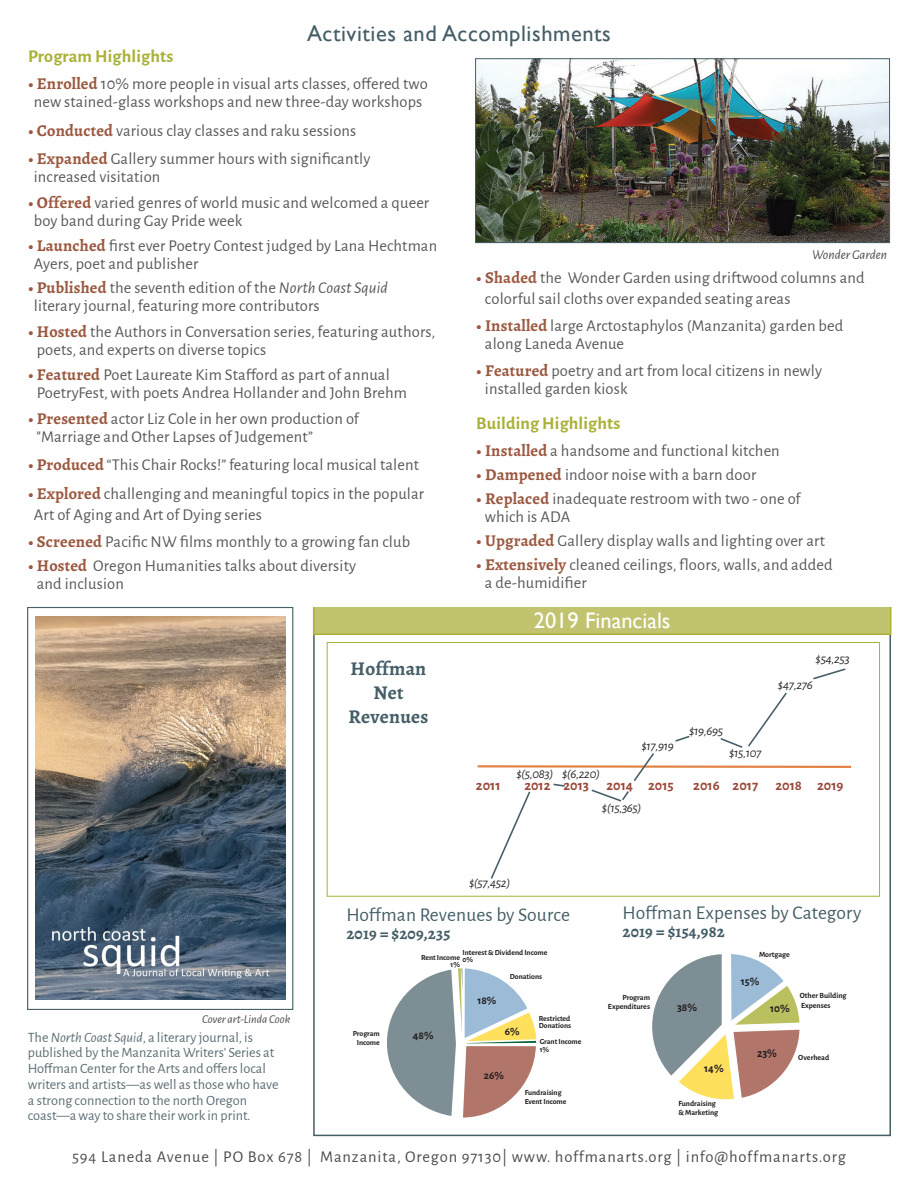
<style>
.page{position:relative;width:918px;height:1188px;background:#fff}
.page>*{position:absolute;margin:0;border:0;box-sizing:border-box;transform-origin:0 0}
.t1{font:22.5px "Gill Sans";letter-spacing:.025em;color:#455e67}
.t2{font:22.5px "Gill Sans";color:#fff}
.t3{font:19.5px "Alegreya Sans";letter-spacing:.01em;color:#455e67}
.t4{font:700 19.5px/24px "Alegreya";letter-spacing:.01em;color:#455e67;text-align:center}
.t5{font:700 18px "Alegreya Sans";letter-spacing:.01em;color:#a9b137}
.t6{font:16.5px/18px "Alegreya Sans";letter-spacing:.01em;color:#57585a}
.t7{font:16.5px "Alegreya Sans";letter-spacing:.055em;color:#4b4c4d}
.t8{font:700 16.5px "Alegreya";letter-spacing:.01em;color:#455e67}
.t9{font:700 14.4px "Alegreya Sans";color:#994839}
.t10{font:14.25px/15.8px "Alegreya Sans";color:#5c6d75}
.t11{font:italic 13.5px "Alegreya Sans";color:#4b4c4d}
.t12{font:italic 12.75px "Alegreya Sans";letter-spacing:-.025em;color:#231f20}
.t13{font:italic 12px "Alegreya Sans";color:#4b4c4d}
.t14{font:700 12px "Alegreya Sans";color:#231f20;scale:.94 1}
.t15{font:700 11.25px "Alegreya Sans";color:#231f20}
.t16{font:700 11.1px "Alegreya Sans";color:#231f20}
.t17{font:700 7.95px/9.4px "Alegreya Sans";color:#231f20}
.t18{font:700 7.8px/7.8px "Alegreya Sans";color:#231f20}
.s1{font-family:"Alegreya";font-weight:700;color:#9b5941}
.s2{font-style:italic}
</style>
<div class="page">
<img style="left:477px;top:60px;width:411px;height:181px">
<div style="left:475px;top:58px;width:415px;height:185px;border:1px solid #455e67"></div>
<svg style="left:312px;top:609px;width:580px;height:528px"></svg>
<div style="left:327px;top:642px;width:553px;height:255px;border:1px solid #a9b137"></div>
<svg style="left:652px;top:954px;width:147px;height:145px"></svg>
<svg style="left:387px;top:968px;width:149px;height:150px"></svg>
<svg style="left:475px;top:691px;width:378px;height:190px"></svg>
<svg style="left:811px;top:667px;width:36px;height:14px"></svg>
<div style="left:314px;top:607px;width:577px;height:27px;background:#c1c36e"></div>
<div style="left:313px;top:606px;width:578px;height:29px;border:2px solid #a9b137"></div>
<img style="left:35px;top:617px;width:250px;height:382px">
<div style="left:27px;top:607px;width:266px;height:403px;border:1px solid #455e67"></div>
<p class="t1" style="left:307px;top:20px;width:305px">Activities and Accomplishments</p>
<p class="t5" style="left:28px;top:43px;width:147px">Program Highlights</p>
<p class="t6" style="left:28px;top:74px;width:401px;text-align:center"><span class="s1">• Enrolled</span> 10% more people in visual arts classes, offered two new stained-glass workshops and new three-day workshops</p>
<p class="t6" style="left:28px;top:121px;width:330px"><span class="s1">• Conducted</span> various clay classes and raku sessions</p>
<p class="t6" style="left:34px;top:149px;width:338px;text-indent:-6px"><span class="s1">• Expanded</span> Gallery summer hours with significantly increased visitation</p>
<p class="t6" style="left:34px;top:193px;width:397px;text-indent:-6px"><span class="s1">• Offered</span> varied genres of world music and welcomed a queer boy band during Gay Pride week</p>
<p class="t6" style="left:34px;top:236px;width:405px;text-indent:-6px"><span class="s1">• Launched</span> first ever Poetry Contest judged by Lana Hechtman<br>Ayers, poet and publisher</p>
<p class="t6" style="left:34px;top:278px;width:356px;text-indent:-6px"><span class="s1">• Published</span> the seventh edition of the <span class="s2">North Coast Squid </span>literary journal, featuring more contributors</p>
<p class="t6" style="left:37px;top:322px;width:400px;text-indent:-9px"><span class="s1">• Hosted</span> the Authors in Conversation series, featuring authors, poets, and experts on diverse topics</p>
<p class="t6" style="left:37px;top:365px;width:372px;text-indent:-9px"><span class="s1">• Featured</span> Poet Laureate Kim Stafford as part of annual<br>PoetryFest, with poets Andrea Hollander and John Brehm</p>
<p class="t6" style="left:36px;top:409px;width:324px;text-indent:-8px"><span class="s1">• Presented</span> actor Liz Cole in her own production of "Marriage and Other Lapses of Judgement”</p>
<p class="t6" style="left:28px;top:455px;width:392px"><span class="s1">• Produced</span> “This Chair Rocks!” featuring local musical talent</p>
<p class="t6" style="left:34px;top:482px;width:392px;line-height:21px;text-indent:-6px"><span class="s1">• Explored</span> challenging and meaningful topics in the popular<br>Art of Aging and Art of Dying series</p>
<p class="t6" style="left:28px;top:532px;width:384px"><span class="s1">• Screened</span> Pacific NW films monthly to a growing fan club</p>
<p class="t6" style="left:37px;top:556px;width:321px;text-indent:-9px"><span class="s1">• Hosted</span> Oregon Humanities talks about diversity and inclusion</p>
<p class="t4" style="left:349px;top:656px;width:81px">Hoffman<br>Net<br>Revenues</p>
<p class="t11" style="left:812px;top:246px;width:77px">Wonder Garden</p>
<p class="t6" style="left:485px;top:267px;width:381px;line-height:21px;text-indent:-9px"><span class="s1">• Shaded</span> the Wonder Garden using driftwood columns and colorful sail cloths over expanded seating areas</p>
<p class="t6" style="left:485px;top:316px;width:360px;text-indent:-9px"><span class="s1">• Installed</span> large Arctostaphylos (Manzanita) garden bed along Laneda Avenue</p>
<p class="t6" style="left:485px;top:361px;width:339px;text-indent:-9px"><span class="s1">• Featured</span> poetry and art from local citizens in newly installed garden kiosk</p>
<p class="t5" style="left:476px;top:410px;width:146px">Building Highlights</p>
<p class="t6" style="left:476px;top:441px;width:305px"><span class="s1">• Installed</span> a handsome and functional kitchen</p>
<p class="t6" style="left:476px;top:465px;width:282px"><span class="s1">• Dampened</span> indoor noise with a barn door</p>
<p class="t6" style="left:485px;top:489px;width:317px;text-indent:-9px"><span class="s1">• Replaced</span> inadequate restroom with two - one of which is ADA</p>
<p class="t6" style="left:476px;top:531px;width:350px"><span class="s1">• Upgraded</span> Gallery display walls and lighting over art</p>
<p class="t6" style="left:485px;top:555px;width:349px;text-indent:-9px"><span class="s1">• Extensively</span> cleaned ceilings, floors, walls, and added a de-humidifier</p>
<p class="t2" style="left:534px;top:608px;width:138px">2019 Financials</p>
<p class="t12" style="left:641px;top:737px;width:34px">$17,919</p>
<p class="t12" style="left:689px;top:722px;width:36px">$19,695</p>
<p class="t12" style="left:729px;top:745px;width:34px">$15,107</p>
<p class="t12" style="left:816px;top:651px;width:36px">$54,253</p>
<p class="t12" style="left:778px;top:677px;width:36px">$47,276</p>
<p class="t12" style="left:516px;top:765px;width:38px">$(5,083)</p>
<p class="t12" style="left:562px;top:765px;width:39px">$(6,220)</p>
<p class="t9" style="left:476px;top:775px;width:26px">2011</p>
<p class="t9" style="left:524px;top:775px;width:151px">2012 2013 2014 2015</p>
<p class="t9" style="left:693px;top:775px;width:152px">2016 2017 2018 2019</p>
<p class="t12" style="left:469px;top:874px;width:42px">$(57,452)</p>
<p class="t12" style="left:602px;top:799px;width:41px">$(15,365)</p>
<p class="t13" style="left:202px;top:1011px;width:90px">Cover art-Linda Cook</p>
<p class="t10" style="left:28px;top:1028px;width:252px">The <span class="s2">North Coast Squid</span>, a literary journal, is published by the Manzanita Writers’ Series at Hoffman Center for the Arts and offers local writers and artists—as well as those who have a strong connection to the north Oregon coast—a way to share their work in print.</p>
<p class="t3" style="left:346px;top:901px;width:225px">Hoffman Revenues by Source</p>
<p class="t8" style="left:346px;top:923px;width:105px">2019 = $209,235</p>
<p class="t18" style="left:463px;top:948px;width:86px">Interest &amp; Dividend Income<br>0%</p>
<p class="t18" style="left:421px;top:953px;width:40px;text-align:right">Rent Income<br>1%</p>
<p class="t18" style="left:353px;top:1028px;width:29px;line-height:9.3px;text-align:center">Program<br>Income</p>
<p class="t16" style="left:477px;top:992px;width:20px">18%</p>
<p class="t18" style="left:510px;top:972px;width:34px">Donations</p>
<p class="t16" style="left:413px;top:1027px;width:22px">48%</p>
<p class="t16" style="left:505px;top:1023px;width:16px">6%</p>
<p class="t16" style="left:484px;top:1067px;width:22px">26%</p>
<p class="t18" style="left:539px;top:1014px;width:34px;line-height:7.2px">Restricted<br>Donations</p>
<p class="t18" style="left:540px;top:1037px;width:43px">Grant Income<br>1%</p>
<p class="t18" style="left:525px;top:1087px;width:43px;line-height:9.3px">Fundraising<br>Event Income</p>
<p class="t3" style="left:623px;top:899px;width:240px">Hoffman Expenses by Category</p>
<p class="t8" style="left:623px;top:920px;width:104px">2019 = $154,982</p>
<p class="t17" style="left:759px;top:949px;width:32px">Mortgage</p>
<p class="t17" style="left:800px;top:990px;width:48px">Other Building<br>Expenses</p>
<p class="t15" style="left:741px;top:973px;width:20px">15%</p>
<p class="t17" style="left:608px;top:992px;width:44px;text-align:right">Program<br>Expenditures</p>
<p class="t15" style="left:770px;top:1000px;width:21px">10%</p>
<p class="t15" style="left:677px;top:999px;width:22px">38%</p>
<p class="t15" style="left:704px;top:1060px;width:21px">14%</p>
<p class="t17" style="left:678px;top:1098px;width:41px">Fundraising &amp; Marketing</p>
<p class="t14" style="left:757px;top:1044px;width:23px">23%</p>
<p class="t17" style="left:798px;top:1052px;width:32px">Overhead</p>
<p class="t7" style="left:72px;top:1146px;width:775px">594 Laneda Avenue | PO Box 678 | Manzanita, Oregon 97130| www. hoffmanarts.org | info@hoffmanarts.org</p>
</div>
